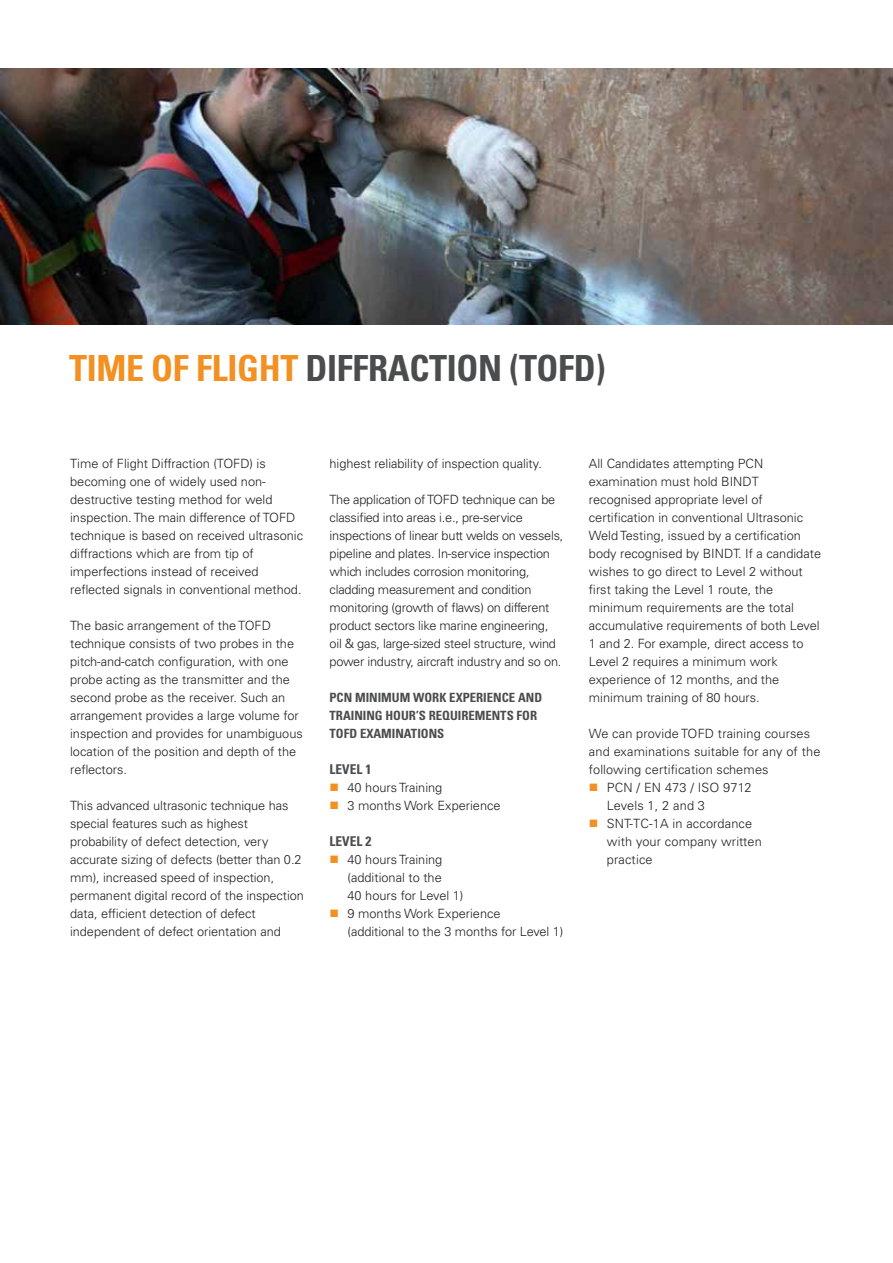
<style>
.page{position:relative;width:893px;height:1263px;background:#fff}
.page>*{position:absolute;margin:0;border:0;box-sizing:border-box;transform-origin:0 0}
.t1{font:700 condensed 36px "Univers LT Std";letter-spacing:-.01em;color:#4b4c4d}
.t2{font:700 condensed 36px "Univers LT Std";letter-spacing:-.01em;color:#f39022}
.t3{font:700 condensed 13.5px "Univers LT Std";color:#4b4c4d}
.t4{font:300 12.75px/18px "Univers LT Std";color:#231f20}
.t5{font:700 condensed 12.75px "Univers LT Std";color:#4b4c4d}
.s1{color:#f39022}
</style>
<div class="page">
<img style="left:0;top:69px;width:893px;height:255px">
<h1 class="t2" style="left:69px;top:346px;width:189px">TIME OF FLIGHT</h1>
<h1 class="t1" style="left:306px;top:346px;width:301px">DIFFRACTION (TOFD)</h1>
<p class="t4" style="left:70px;top:454px;width:234px">Time of Flight Diffraction (TOFD) is becoming one of widely used non&shy;destructive testing method for weld inspection. The main difference of TOFD technique is based on received ultrasonic diffractions which are from tip of imperfections instead of received reflected signals in conventional method.</p>
<p class="t4" style="left:70px;top:617px;width:234px">The basic arrangement of the TOFD technique consists of two probes in the pitch-and-catch configuration, with one probe acting as the transmitter and the second probe as the receiver. Such an arrangement provides a large volume for inspection and provides for unambiguous location of the position and depth of the reflectors.</p>
<p class="t4" style="left:70px;top:797px;width:235px">This advanced ultrasonic technique has special features such as highest probability of defect detection, very accurate sizing of defects (better than 0.2 mm), increased speed of inspection, permanent digital record of the inspection data, efficient detection of defect independent of defect orientation and</p>
<p class="t4" style="left:330px;top:455px;width:214px">highest reliability of inspection quality.</p>
<p class="t4" style="left:330px;top:491px;width:235px">The application of TOFD technique can be classified into areas i.e., pre-service inspections of linear butt welds on vessels, pipeline and plates. In-service inspection which includes corrosion monitoring, cladding measurement and condition monitoring (growth of flaws) on different product sectors like marine engineering, oil &amp; gas, large-sized steel structure, wind power industry, aircraft industry and so on.</p>
<p class="t5" style="left:330px;top:690px;width:166px">PCN MINIMUM WORK EXPERIENCE</p>
<p class="t5" style="left:518px;top:690px;width:17px">AND</p>
<p class="t5" style="left:330px;top:708px;width:164px">TRAINING HOUR’S REQUIREMENTS</p>
<p class="t5" style="left:517px;top:708px;width:22px">FOR</p>
<p class="t5" style="left:330px;top:726px;width:108px">TOFD EXAMINATIONS</p>
<p class="t3" style="left:330px;top:761px;width:43px">LEVEL 1</p>
<p class="t4" style="left:330px;top:778px;width:114px"><span class="s1">■</span> 40 hours Training</p>
<p class="t4" style="left:330px;top:796px;width:173px"><span class="s1">■</span> 3 months Work Experience</p>
<p class="t3" style="left:330px;top:833px;width:43px">LEVEL 2</p>
<p class="t4" style="left:348px;top:850px;width:117px;text-indent:-18px"><span class="s1">■</span> 40 hours Training (additional to the<br>40 hours for Level 1)</p>
<p class="t4" style="left:348px;top:905px;width:217px;text-indent:-18px"><span class="s1">■</span> 9 months Work Experience<br>(additional to the 3 months for Level 1)</p>
<p class="t4" style="left:589px;top:455px;width:234px">All Candidates attempting PCN examination must hold BINDT recognised appropriate level of certification in conventional Ultrasonic Weld Testing, issued by a certification body recognised by BINDT. If a candidate wishes to go direct to Level 2 without first taking the Level 1 route, the minimum requirements are the total accumulative requirements of both Level 1 and 2. For example, direct access to Level 2 requires a minimum work experience of 12 months, and the minimum training of 80 hours.</p>
<p class="t4" style="left:589px;top:725px;width:233px">We can provide TOFD training courses and examinations suitable for any of the following certification schemes</p>
<p class="t4" style="left:607px;top:779px;width:146px;text-indent:-18px"><span class="s1">■</span> PCN / EN 473 / ISO 9712<br>Levels 1, 2 and 3</p>
<p class="t4" style="left:607px;top:815px;width:156px;text-indent:-18px"><span class="s1">■</span> SNT-TC-1A in accordance with your company written practice</p>
</div>
